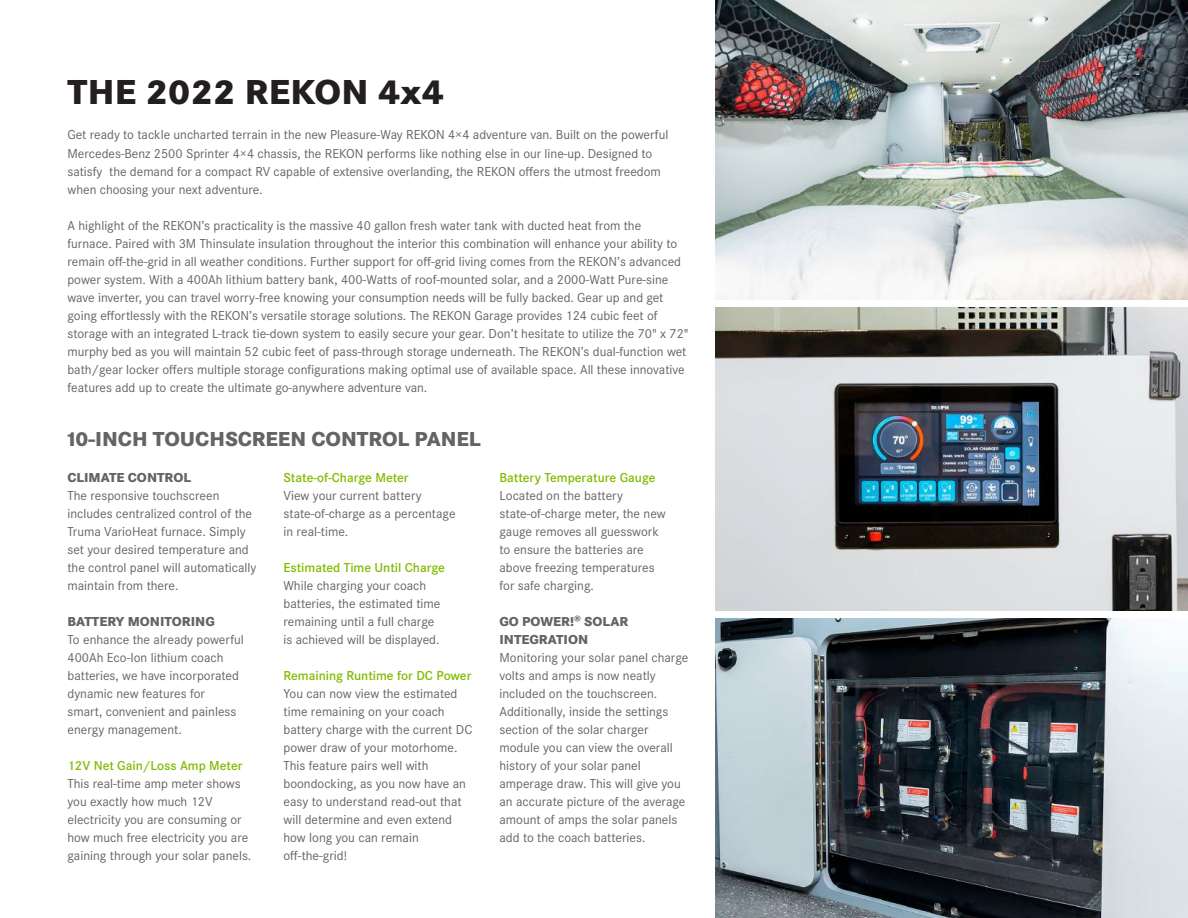
<style>
.page{position:relative;width:1188px;height:918px;background:#fff}
.page>*{position:absolute;margin:0;border:0;box-sizing:border-box;transform-origin:0 0}
.t1{font:800 36px "Corporate S Pro";letter-spacing:.01em;color:#241f1f}
.t2{font:800 21px "Corporate S Pro";color:#656365}
.t3{font:13.5px/18px "Corporate S Pro";color:#656365}
.t4{font:600 13.5px "Corporate S Pro";color:#81bc00}
.t5{font:800 13.5px/18px "Corporate S Pro";color:#656365}
</style>
<div class="page">
<img style="left:716px;top:0;width:472px;height:300px">
<img style="left:716px;top:618px;width:472px;height:300px">
<img style="left:716px;top:308px;width:472px;height:302px">
<h1 class="t1" style="left:68px;top:62px;width:378px">THE 2022 REKON 4x4</h1>
<p class="t3" style="left:68px;top:125px;width:602px">Get ready to tackle uncharted terrain in the new Pleasure-Way REKON 4×4 adventure van. Built on the powerful Mercedes-Benz 2500 Sprinter 4×4 chassis, the REKON performs like nothing else in our line-up. Designed to satisfy the demand for a compact RV capable of extensive overlanding, the REKON offers the utmost freedom when choosing your next adventure.</p>
<p class="t3" style="left:68px;top:215px;width:623px">A highlight of the REKON’s practicality is the massive 40 gallon fresh water tank with ducted heat from the furnace. Paired with 3M Thinsulate insulation throughout the interior this combination will enhance your ability to remain off-the-grid in all weather conditions. Further support for off-grid living comes from the REKON’s advanced power system. With a 400Ah lithium battery bank, 400-Watts of roof-mounted solar, and a 2000-Watt Pure-sine wave inverter, you can travel worry-free knowing your consumption needs will be fully backed. Gear up and get going effortlessly with the REKON’s versatile storage solutions. The REKON Garage provides 124 cubic feet of storage with an integrated L-track tie-down system to easily secure your gear. Don’t hesitate to utilize the 70" x 72" murphy bed as you will maintain 52 cubic feet of pass-through storage underneath. The REKON’s dual-function wet bath/gear locker offers multiple storage configurations making optimal use of available space. All these innovative features add up to create the ultimate go-anywhere adventure van.</p>
<h2 class="t2" style="left:68px;top:422px;width:415px">10-INCH TOUCHSCREEN CONTROL PANEL</h2>
<p class="t5" style="left:68px;top:467px;width:125px">CLIMATE CONTROL</p>
<p class="t3" style="left:68px;top:485px;width:191px">The responsive touchscreen includes centralized control of the<br>Truma VarioHeat furnace. Simply set your desired temperature and the control panel will automatically maintain from there.</p>
<p class="t5" style="left:68px;top:611px;width:149px">BATTERY MONITORING</p>
<p class="t3" style="left:68px;top:629px;width:178px">To enhance the already powerful<br>400Ah Eco-Ion lithium coach batteries, we have incorporated dynamic new features for<br>smart, convenient and painless energy management.</p>
<p class="t4" style="left:68px;top:755px;width:177px">12V Net Gain/Loss Amp Meter</p>
<p class="t3" style="left:68px;top:773px;width:185px">This real-time amp meter shows you exactly how much 12V electricity you are consuming or how much free electricity you are gaining through your solar panels.</p>
<p class="t4" style="left:284px;top:467px;width:127px">State-of-Charge Meter</p>
<p class="t3" style="left:284px;top:485px;width:174px">View your current battery state-of-charge as a percentage in real-time.</p>
<p class="t4" style="left:284px;top:557px;width:163px">Estimated Time Until Charge</p>
<p class="t3" style="left:284px;top:575px;width:158px">While charging your coach batteries, the estimated time remaining until a full charge is achieved will be displayed.</p>
<p class="t4" style="left:284px;top:665px;width:189px">Remaining Runtime for DC Power</p>
<p class="t3" style="left:284px;top:683px;width:190px">You can now view the estimated time remaining on your coach battery charge with the current DC power draw of your motorhome.<br>This feature pairs well with boondocking, as you now have an easy to understand read-out that will determine and even extend how long you can remain off-the-grid!</p>
<p class="t4" style="left:500px;top:467px;width:158px">Battery Temperature Gauge</p>
<p class="t3" style="left:500px;top:485px;width:168px">Located on the battery state-of-charge meter, the new gauge removes all guesswork to ensure the batteries are above freezing temperatures for safe charging.</p>
<p class="t5" style="left:500px;top:611px;width:130px">GO POWER!® SOLAR<br>INTEGRATION</p>
<p class="t3" style="left:500px;top:647px;width:190px">Monitoring your solar panel charge volts and amps is now neatly included on the touchscreen.<br>Additionally, inside the settings section of the solar charger module you can view the overall history of your solar panel amperage draw. This will give you an accurate picture of the average amount of amps the solar panels add to the coach batteries.</p>
</div>
